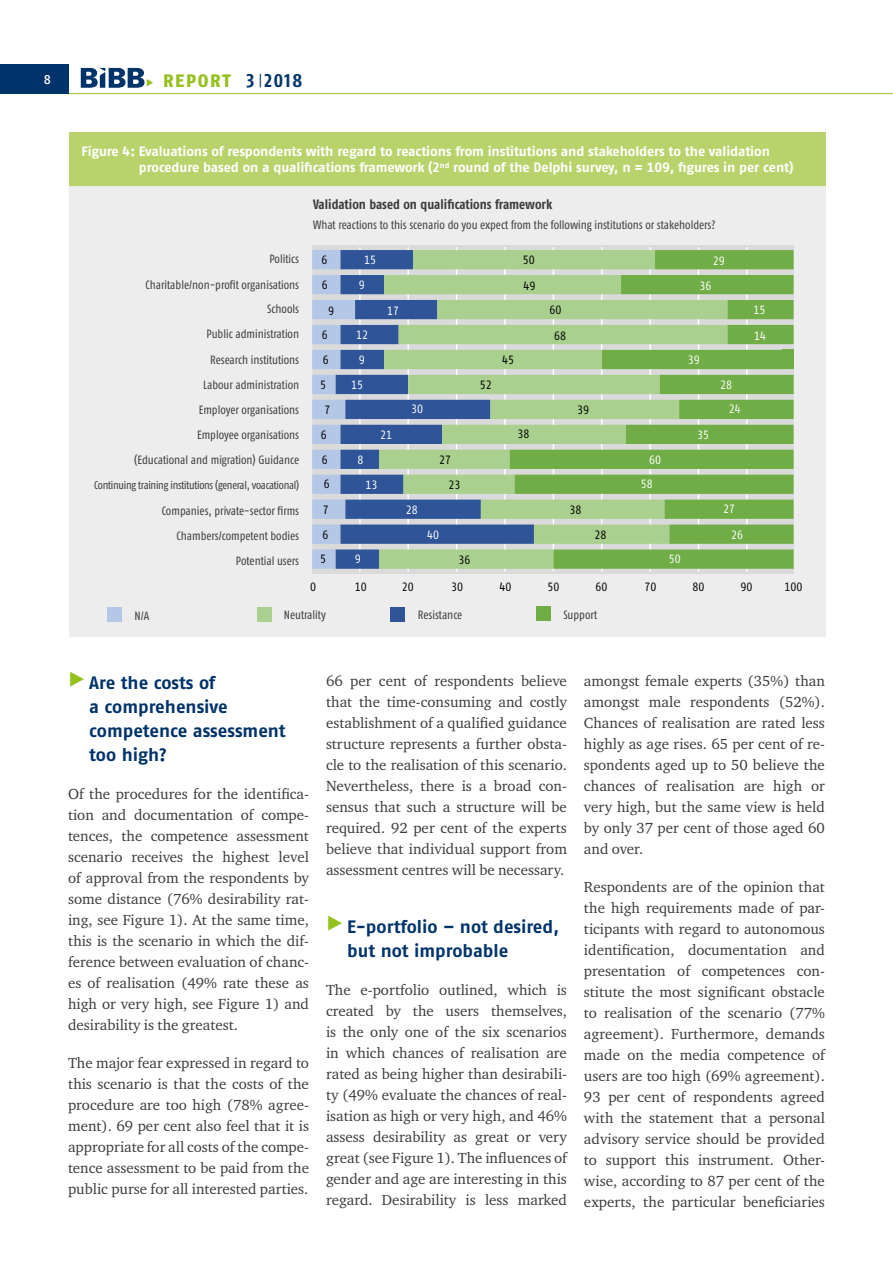
<style>
.page{position:relative;width:893px;height:1263px;background:#fff}
.page>*{position:absolute;margin:0;border:0;box-sizing:border-box;transform-origin:0 0}
.t1{font:700 18px/24px "Fago Pro";color:#00336a}
.t2{font:800 18px "Fago Pro";letter-spacing:.09em;color:#95c11f}
.Standard_p{font:15px/21px "Charter ITC Pro";color:#3c3c3b;text-align:justify}
.t3{font:700 13.5px/16.5px "Fago Pro";letter-spacing:-.01em;color:#fff}
.t4{font:700 condensed 13.5px "Fago Pro";color:#3c3c3b}
.t5{font:500 13.5px "Fago Pro";color:#fff;scale:.9 1}
.t6{font:condensed 12px/24.9px "Fago Pro";color:#3c3c3b;text-align:right}
.t7{font:condensed 12px/25.3px "Fago Pro";color:#000}
.t8{font:condensed 12px/24.3px "Fago Pro";color:#fff}
.t9{font:condensed 11.25px "Fago Pro";letter-spacing:-.025em;color:#3c3c3b}
.s1{font-weight:700;font-stretch:condensed;font-size:19.5px;color:#00336a}
.s2{font-size:27px;color:#95c11f}
</style>
<div class="page">
<hr style="left:68px;top:93px;width:825px;height:1px;background:#95c11f">
<div style="left:0;top:64px;width:68px;height:30px;background:#00336a"></div>
<svg style="left:81px;top:68px;width:72px;height:20px"></svg>
<div style="left:69px;top:184px;width:757px;height:453px;background:#ededed"></div>
<div style="left:107px;top:607px;width:15px;height:15px;background:#b5c7e7"></div>
<div style="left:390px;top:607px;width:15px;height:15px;background:#2f5598"></div>
<div style="left:257px;top:607px;width:15px;height:15px;background:#a9d08e"></div>
<div style="left:536px;top:606px;width:15px;height:15px;background:#70ad47"></div>
<div style="left:69px;top:132px;width:757px;height:54px;background:#b9d36c"></div>
<div style="left:312px;top:245px;width:482px;height:329px;background:#dadada"></div>
<hr style="left:312px;top:247px;width:1px;height:325px;background:#fff">
<hr style="left:359px;top:247px;width:2px;height:325px;background:#fff">
<hr style="left:407px;top:247px;width:2px;height:325px;background:#fff">
<hr style="left:456px;top:247px;width:1px;height:325px;background:#fff">
<hr style="left:504px;top:247px;width:2px;height:325px;background:#fff">
<hr style="left:553px;top:247px;width:1px;height:325px;background:#fff">
<hr style="left:601px;top:247px;width:1px;height:325px;background:#fff">
<hr style="left:649px;top:247px;width:2px;height:325px;background:#fff">
<hr style="left:698px;top:247px;width:1px;height:325px;background:#fff">
<hr style="left:746px;top:247px;width:1px;height:325px;background:#fff">
<hr style="left:795px;top:247px;width:1px;height:325px;background:#fff">
<svg style="left:312px;top:250px;width:24px;height:319px"></svg>
<svg style="left:336px;top:250px;width:43px;height:319px;fill:#2f5598"></svg>
<svg style="left:379px;top:250px;width:131px;height:319px;fill:#a9d092"></svg>
<svg style="left:510px;top:250px;width:284px;height:319px"></svg>
<div style="left:782px;top:350px;width:11px;height:19px;background:#70ad47"></div>
<p class="t5" style="left:44px;top:71px;width:9px">8</p>
<p class="t2" style="left:163px;top:70px;width:141px">REPORT <span class="s1">3</span> <sup>|</sup><span class="s1">2018</span></p>
<p class="t3" style="left:139px;top:143px;width:656px;text-indent:-57px">Figure 4: Evaluations of respondents with regard to reactions from institutions and stakeholders to the validation procedure based on a qualifications framework (2<sup>nd</sup> round of the Delphi survey, n = 109, figures in per cent)</p>
<p class="t4" style="left:313px;top:196px;width:241px">Validation based on qualifications framework</p>
<p class="t6" style="left:313px;top:212px;width:404px">What reactions to this scenario do you expect from the following institutions or stakeholders?</p>
<p class="t6" style="left:269px;top:247px;width:31px">Politics</p>
<p class="t6" style="left:146px;top:272px;width:155px">Charitable/non-profit organisations</p>
<p class="t7" style="left:321px;top:248px;width:8px;line-height:24.2px">6<br>6</p>
<p class="t8" style="left:364px;top:248px;width:13px">15</p>
<p class="t7" style="left:523px;top:247px;width:13px">50</p>
<p class="t8" style="left:713px;top:249px;width:13px">29</p>
<p class="t8" style="left:359px;top:272px;width:7px">9</p>
<p class="t7" style="left:523px;top:273px;width:13px">49</p>
<p class="t8" style="left:700px;top:274px;width:13px">36</p>
<p class="t6" style="left:267px;top:296px;width:33px">Schools</p>
<p class="t7" style="left:328px;top:298px;width:7px">9</p>
<p class="t8" style="left:387px;top:298px;width:13px">17</p>
<p class="t7" style="left:549px;top:297px;width:13px">60</p>
<p class="t8" style="left:753px;top:297px;width:13px">15</p>
<p class="t6" style="left:207px;top:321px;width:94px">Public administration</p>
<p class="t6" style="left:210px;top:347px;width:90px">Research institutions</p>
<p class="t6" style="left:203px;top:373px;width:97px">Labour administration</p>
<p class="t6" style="left:134px;top:397px;width:166px">Employer organisations<br>Employee organisations<br>(Educational and migration) Guidance</p>
<p class="t9" style="left:94px;top:478px;width:206px">Continuing training institutions (general, voacational)</p>
<p class="t6" style="left:162px;top:498px;width:139px">Companies, private-sector firms<br>Chambers/competent bodies<br>Potential users</p>
<p class="t7" style="left:322px;top:323px;width:7px">6</p>
<p class="t8" style="left:356px;top:323px;width:13px">12</p>
<p class="t7" style="left:554px;top:323px;width:13px">68</p>
<p class="t8" style="left:754px;top:324px;width:13px">14</p>
<p class="t7" style="left:323px;top:347px;width:7px">6</p>
<p class="t8" style="left:359px;top:348px;width:7px">9</p>
<p class="t7" style="left:502px;top:347px;width:13px">45</p>
<p class="t8" style="left:688px;top:348px;width:13px">39</p>
<p class="t8" style="left:729px;top:372px;width:13px;text-indent:-9px">28<br>24</p>
<p class="t8" style="left:697px;top:422px;width:13px">35</p>
<p class="t8" style="left:641px;top:448px;width:22px;text-indent:8px">60<br>58</p>
<p class="t8" style="left:731px;top:496px;width:13px;line-height:26px;text-indent:-8px">27<br>26</p>
<p class="t8" style="left:355px;top:546px;width:7px">9</p>
<p class="t7" style="left:458px;top:547px;width:13px">36</p>
<p class="t8" style="left:669px;top:546px;width:13px">50</p>
<p class="t8" style="left:351px;top:372px;width:13px">15</p>
<p class="t7" style="left:480px;top:372px;width:13px">52</p>
<p class="t7" style="left:320px;top:372px;width:7px">5</p>
<p class="t8" style="left:411px;top:397px;width:13px">30</p>
<p class="t7" style="left:577px;top:397px;width:13px">39</p>
<p class="t7" style="left:325px;top:397px;width:7px">7</p>
<p class="t8" style="left:380px;top:422px;width:13px">21</p>
<p class="t7" style="left:517px;top:421px;width:13px">38</p>
<p class="t7" style="left:321px;top:422px;width:7px">6</p>
<p class="t7" style="left:322px;top:447px;width:7px">6</p>
<p class="t8" style="left:357px;top:448px;width:7px">8</p>
<p class="t7" style="left:439px;top:447px;width:13px">27</p>
<p class="t7" style="left:322px;top:471px;width:9px;text-align:justify">6<br>7<br>6</p>
<p class="t8" style="left:365px;top:472px;width:13px">13</p>
<p class="t7" style="left:448px;top:472px;width:13px">23</p>
<p class="t8" style="left:406px;top:498px;width:13px">28</p>
<p class="t7" style="left:570px;top:497px;width:13px">38</p>
<p class="t8" style="left:427px;top:523px;width:13px">40</p>
<p class="t7" style="left:595px;top:522px;width:13px">28</p>
<p class="t7" style="left:320px;top:546px;width:7px">5</p>
<p class="t7" style="left:310px;top:574px;width:7px">0</p>
<p class="t7" style="left:355px;top:574px;width:13px">10</p>
<p class="t7" style="left:402px;top:574px;width:13px">20</p>
<p class="t7" style="left:451px;top:574px;width:13px">30</p>
<p class="t7" style="left:499px;top:574px;width:13px">40</p>
<p class="t7" style="left:547px;top:574px;width:13px">50</p>
<p class="t7" style="left:595px;top:574px;width:13px">60</p>
<p class="t7" style="left:645px;top:574px;width:13px">70</p>
<p class="t7" style="left:693px;top:574px;width:13px">80</p>
<p class="t7" style="left:741px;top:574px;width:13px">90</p>
<p class="t7" style="left:784px;top:574px;width:19px">100</p>
<p class="t6" style="left:134px;top:603px;width:16px">N/A</p>
<p class="t6" style="left:284px;top:602px;width:44px">Neutrality</p>
<p class="t6" style="left:418px;top:602px;width:46px">Resistance</p>
<p class="t6" style="left:563px;top:602px;width:35px">Support</p>
<p class="t1" style="left:89px;top:671px;width:198px;text-indent:-21px"><span class="s2">▶</span> Are the costs of<br>a comprehensive competence assessment too high?</p>
<p class="Standard_p" style="left:68px;top:783px;width:242px">Of the procedures for the identifica&shy;tion and documentation of compe&shy;tences, the competence assessment scenario receives the highest level of approval from the respondents by some distance (76% desirability rat&shy;ing, see Figure 1). At the same time, this is the scenario in which the dif&shy;ference between evaluation of chanc&shy;es of realisation (49% rate these as high or very high, see Figure 1) and desirability is the greatest.</p>
<p class="Standard_p" style="left:68px;top:1052px;width:242px">The major fear expressed in regard to this scenario is that the costs of the procedure are too high (78% agree&shy;ment). 69 per cent also feel that it is appropriate for all costs of the compe&shy;tence assessment to be paid from the public purse for all interested parties.</p>
<p class="Standard_p" style="left:326px;top:670px;width:242px">66 per cent of respondents believe that the time-consuming and costly establishment of a qualified guidance structure represents a further obsta&shy;cle to the realisation of this scenario.<br>Nevertheless, there is a broad con&shy;sensus that such a structure will be required. 92 per cent of the experts believe that individual support from assessment centres will be necessary.</p>
<p class="t1" style="left:347px;top:915px;width:214px;text-indent:-21px"><span class="s2">▶</span> E-portfolio – not desired, but not improbable</p>
<p class="Standard_p" style="left:326px;top:979px;width:242px">The e-portfolio outlined, which is created by the users themselves, is the only one of the six scenarios in which chances of realisation are rated as being higher than desirabili&shy;ty (49% evaluate the chances of real&shy;isation as high or very high, and 46% assess desirability as great or very great (see Figure 1). The influences of gender and age are interesting in this regard. Desirability is less marked</p>
<p class="Standard_p" style="left:584px;top:670px;width:242px">amongst female experts (35%) than amongst male respondents (52%).<br>Chances of realisation are rated less highly as age rises. 65 per cent of re&shy;spondents aged up to 50 believe the chances of realisation are high or very high, but the same view is held by only 37 per cent of those aged 60 and over.</p>
<p class="Standard_p" style="left:584px;top:876px;width:242px">Respondents are of the opinion that the high requirements made of par&shy;ticipants with regard to autonomous identification, documentation and presentation of competences con&shy;stitute the most significant obstacle to realisation of the scenario (77% agreement). Furthermore, demands made on the media competence of users are too high (69% agreement).<br>93 per cent of respondents agreed with the statement that a personal advisory service should be provided to support this instrument. Other&shy;wise, according to 87 per cent of the experts, the particular beneficiaries</p>
</div>
